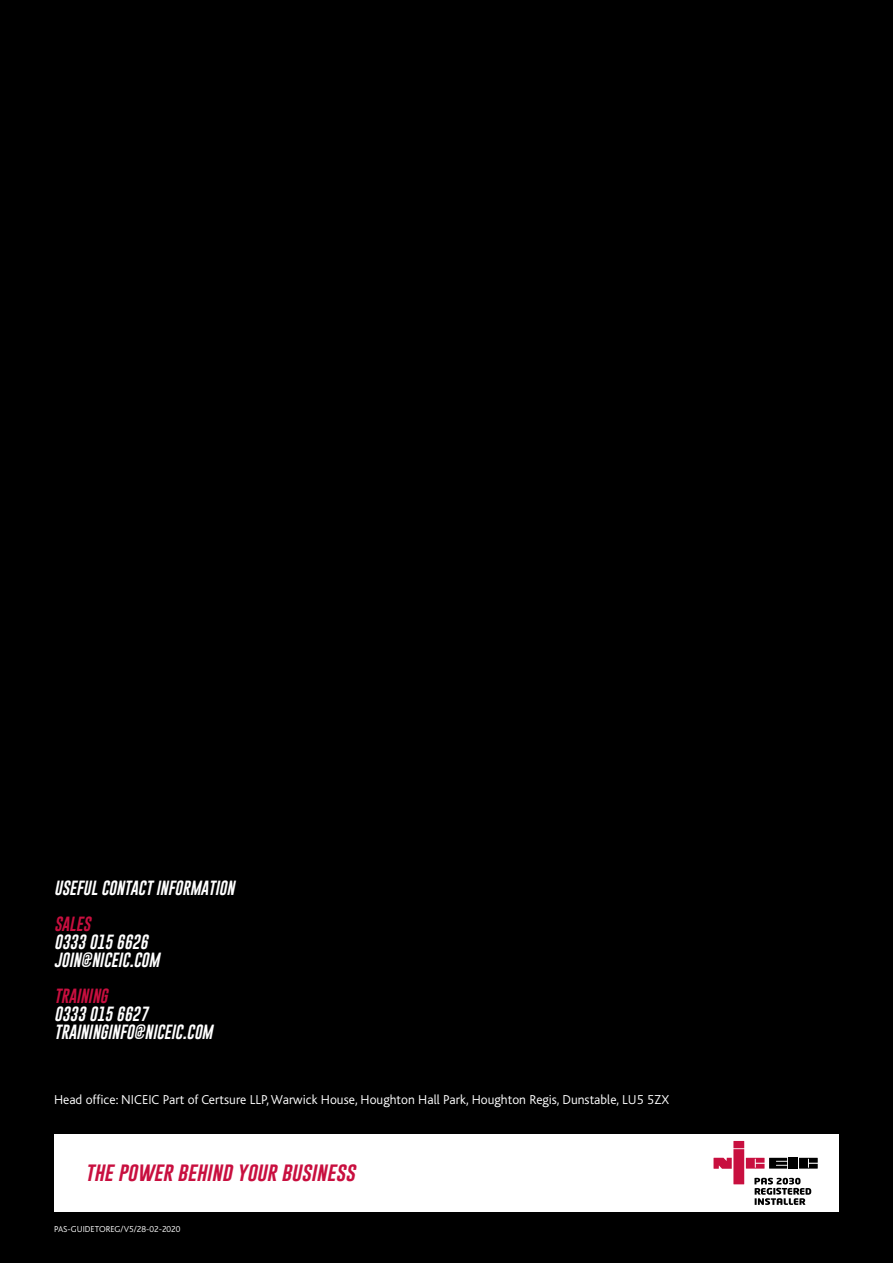
<style>
.page{position:relative;width:893px;height:1263px;background:#000}
.page>*{position:absolute;margin:0;border:0;box-sizing:border-box;transform-origin:0 0}
.t1{font:italic 19.5px "Gobold";color:#c80f3f}
.t2{font:italic 15px/18px "Gobold";color:#fff}
.t3{font:italic 15px "Gobold";color:#c80f3f}
.t4{font:300 13.5px "Bliss";color:#fff}
.t5{font:300 9px "Bliss";color:#fff}
</style>
<div class="page">
<div style="left:54px;top:1134px;width:785px;height:78px;background:#fff"></div>
<svg style="left:713px;top:1141px;width:105px;height:64px"></svg>
<p class="t2" style="left:54px;top:879px;width:182px">USEFUL CONTACT INFORMATION</p>
<p class="t3" style="left:54px;top:914px;width:38px">SALES</p>
<p class="t2" style="left:54px;top:933px;width:107px">0333 015 6626<br>JOIN@NICEIC.COM</p>
<p class="t3" style="left:54px;top:986px;width:55px">TRAINING</p>
<p class="t2" style="left:54px;top:1005px;width:160px">0333 015 6627<br>TRAININGINFO@NICEIC.COM</p>
<p class="t4" style="left:54px;top:1092px;width:617px">Head office: NICEIC Part of Certsure LLP, Warwick House, Houghton Hall Park, Houghton Regis, Dunstable, LU5 5ZX</p>
<h1 class="t1" style="left:85px;top:1159px;width:271px">the power behind your business</h1>
<p class="t5" style="left:54px;top:1224px;width:128px">PAS-GUIDETOREG/V5/28-02-2020</p>
</div>
